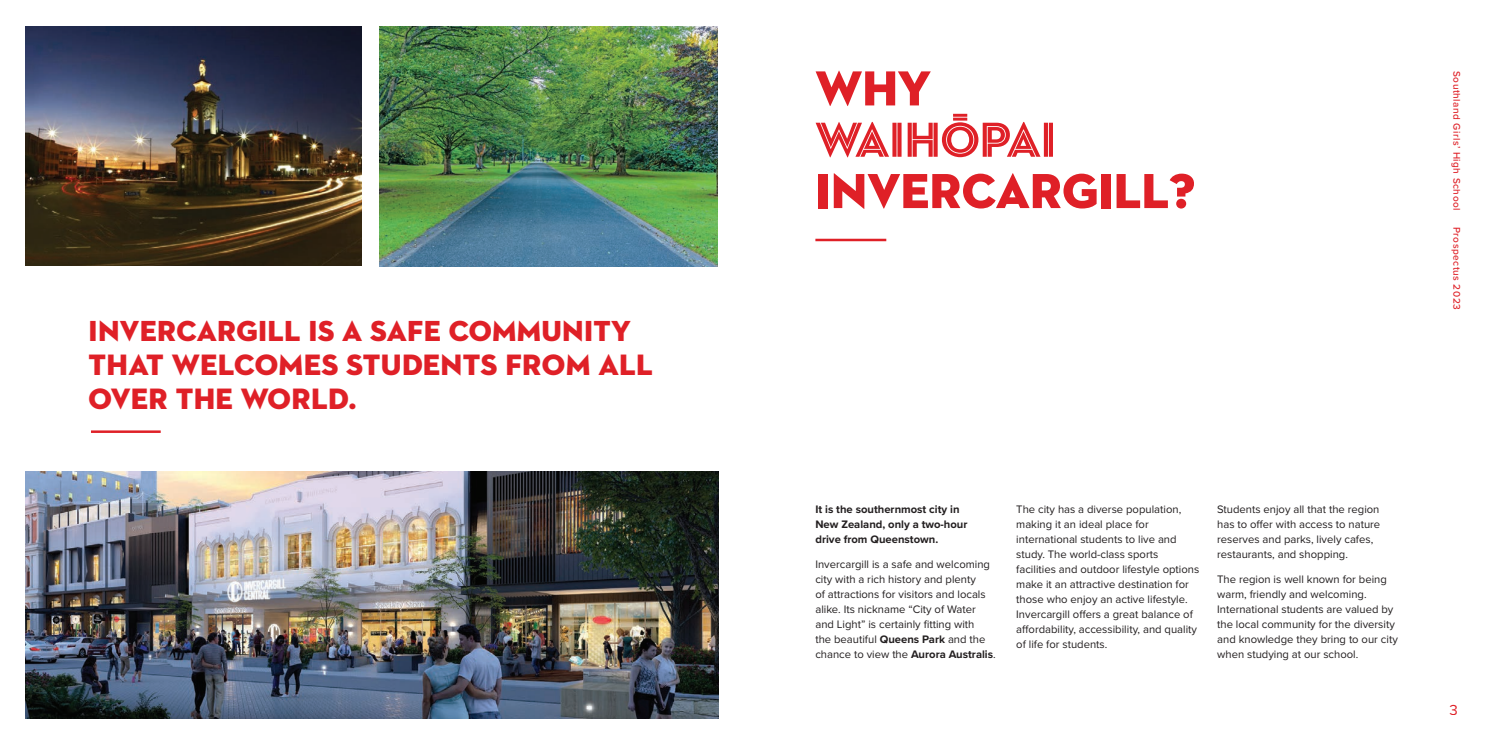
<style>
.page{position:relative;width:1489px;height:745px;background:#fff}
.page>*{position:absolute;margin:0;border:0;box-sizing:border-box;transform-origin:0 0}
.t1{font:50px "Neutraface 2 Display Titling";color:#df2027}
.t2{font:50px "Neutraface 2 Display Inline";color:#df2027}
.t3{font:30px/33.8px "Neutraface 2 Display Titling";letter-spacing:.01em;color:#df2027}
.t4{font:29.5px "Neutraface 2 Display Titling";letter-spacing:.01em;color:#df2027}
.t5{font:15px "Proxima Nova";color:#df2027}
.t6{font:11.25px/15px "Proxima Nova";color:#231f20}
.t7{font:700 11.25px/15px "Proxima Nova";color:#231f20}
.t8{font:500 10px "Proxima Nova";letter-spacing:.05em;color:#df2027}
.s1{font-weight:700}
</style>
<div class="page">
<hr style="left:815px;top:238px;width:71px;height:3px;background:#df2027">
<img style="left:380px;top:27px;width:338px;height:239px">
<img style="left:26px;top:471px;width:692px;height:247px">
<img style="left:26px;top:27px;width:335px;height:238px">
<hr style="left:91px;top:430px;width:70px;height:2px;background:#df2027">
<h3 class="t4" style="left:89px;top:313px;width:543px">INVERCARGILL IS A SAFE COMMUNITY</h3>
<h2 class="t3" style="left:89px;top:348px;width:565px">THAT WELCOMES STUDENTS FROM ALL<br>OVER THE WORLD.</h2>
<h1 class="t1" style="left:815px;top:57px;width:117px">WHY</h1>
<h1 class="t2" style="left:815px;top:109px;width:242px">WAIHŌPAI</h1>
<h1 class="t1" style="left:815px;top:159px;width:381px">INVERCARGILL?</h1>
<p class="t8" style="left:1464px;top:71px;width:141px;rotate:90deg">Southland Girls’ High School</p>
<p class="t8" style="left:1464px;top:227px;width:84px;rotate:90deg">Prospectus 2023</p>
<p class="t7" style="left:815px;top:501px;width:154px">It is the southernmost city in<br>New Zealand, only a two-hour drive from Queenstown.</p>
<p class="t6" style="left:815px;top:556px;width:182px">Invercargill is a safe and welcoming city with a rich history and plenty<br>of attractions for visitors and locals alike. Its nickname “City of Water and Light” is certainly fitting with<br>the beautiful <span class="s1">Queens Park</span> and the chance to view the <span class="s1">Aurora Australis</span>.</p>
<p class="t6" style="left:1016px;top:500px;width:184px">The city has a diverse population, making it an ideal place for international students to live and study. The world-class sports facilities and outdoor lifestyle options make it an attractive destination for those who enjoy an active lifestyle.<br>Invercargill offers a great balance of affordability, accessibility, and quality of life for students.</p>
<p class="t6" style="left:1217px;top:500px;width:164px">Students enjoy all that the region has to offer with access to nature reserves and parks, lively cafes, restaurants, and shopping.</p>
<p class="t6" style="left:1217px;top:571px;width:182px">The region is well known for being warm, friendly and welcoming.<br>International students are valued by the local community for the diversity and knowledge they bring to our city when studying at our school.</p>
<h3 class="t5" style="left:1449px;top:697px;width:10px">3</h3>
</div>
